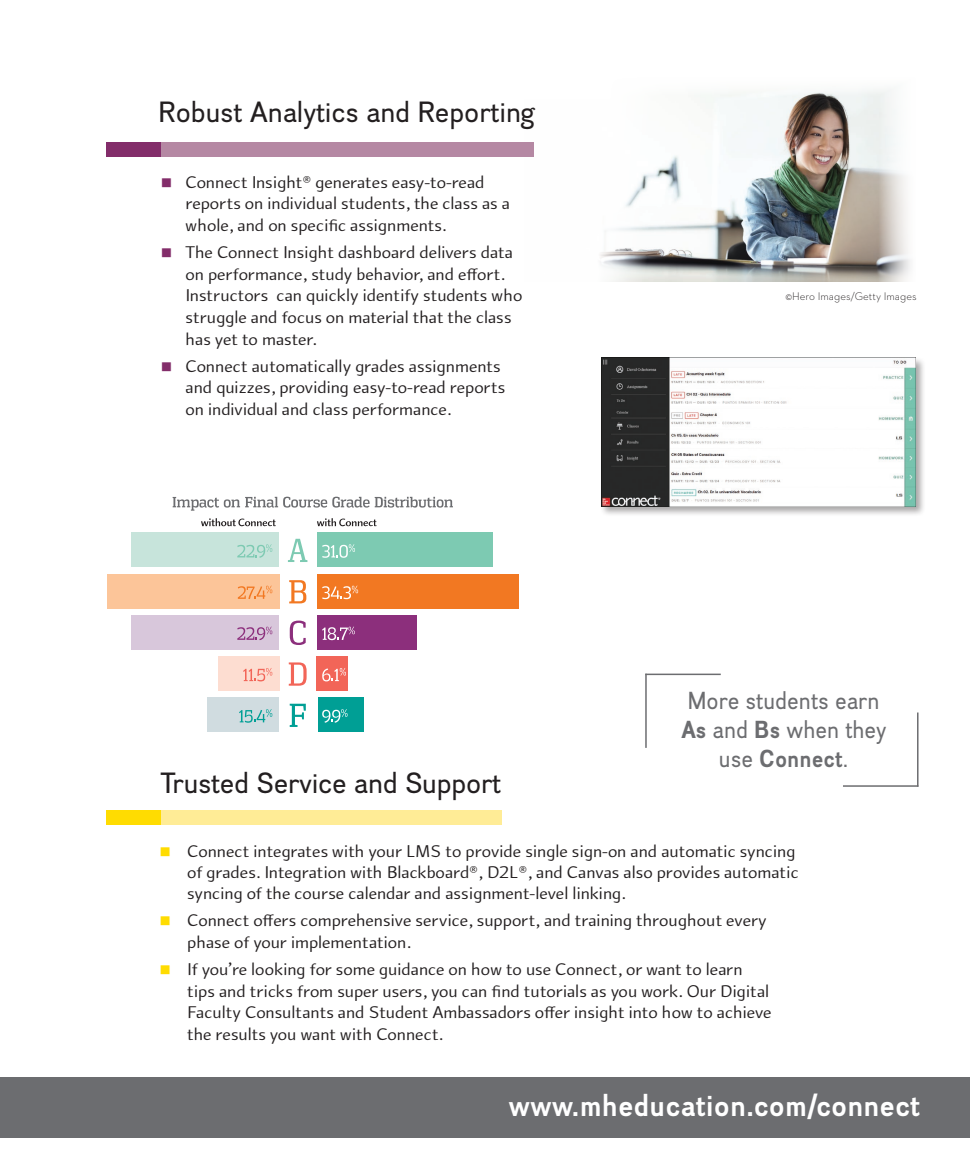
<style>
.page{position:relative;width:970px;height:1170px;background:#fff}
.page>*{position:absolute;margin:0;border:0;box-sizing:border-box;transform-origin:0 0}
.t1{font:700 30px "Divulge Rg";color:#fff}
.t2{font:28.5px "Divulge Rg";letter-spacing:-.01em;color:#231f20}
.t3{font:24px/28.8px "Divulge Rg";color:#6c6d70;text-align:center;scale:.95 1}
.t4{font:18px/21.6px "Arum Sans";color:#231f20}
.bch_fgc{font:300 11.25px "Neutraface 2 Text";color:#231f20}
.s1{font-family:"STIX General";font-size:21px;color:#832d6a}
.s2{font-weight:700}
.s3{font-family:"STIX General";font-size:21px;color:#ffdc01}
</style>
<div class="page">
<img style="left:600px;top:89px;width:311px;height:193px">
<hr style="left:645px;top:673px;width:75px;height:2px;background:#6c6d70">
<hr style="left:645px;top:673px;width:1px;height:74px;background:#6c6d70">
<hr style="left:843px;top:785px;width:75px;height:1px;background:#6c6d70">
<hr style="left:917px;top:712px;width:1px;height:74px;background:#6c6d70">
<div style="left:600px;top:356px;width:326px;height:160px;background:#231f20;opacity:.4"></div>
<img style="left:601px;top:358px;width:314px;height:148px">
<svg style="left:288px;top:538px;width:19px;height:24px"></svg>
<div style="left:317px;top:533px;width:175px;height:34px;background:#7dcab2"></div>
<div style="left:131px;top:533px;width:148px;height:34px;background:#c7e4db"></div>
<svg style="left:237px;top:544px;width:35px;height:13px"></svg>
<svg style="left:322px;top:544px;width:33px;height:13px"></svg>
<svg style="left:289px;top:580px;width:17px;height:23px"></svg>
<div style="left:317px;top:574px;width:201px;height:34px;background:#f27822"></div>
<div style="left:107px;top:574px;width:172px;height:34px;background:#fcc599"></div>
<svg style="left:238px;top:585px;width:34px;height:14px"></svg>
<svg style="left:322px;top:585px;width:36px;height:14px"></svg>
<svg style="left:290px;top:620px;width:16px;height:25px"></svg>
<div style="left:317px;top:615px;width:99px;height:34px;background:#8c2f7c"></div>
<div style="left:131px;top:615px;width:148px;height:34px;background:#d8c7db"></div>
<svg style="left:237px;top:626px;width:35px;height:14px"></svg>
<svg style="left:322px;top:626px;width:33px;height:14px"></svg>
<svg style="left:289px;top:662px;width:17px;height:23px"></svg>
<div style="left:317px;top:656px;width:31px;height:34px;background:#f26558"></div>
<div style="left:218px;top:656px;width:61px;height:34px;background:#fdddd1"></div>
<svg style="left:243px;top:668px;width:29px;height:13px"></svg>
<svg style="left:322px;top:668px;width:24px;height:13px"></svg>
<svg style="left:290px;top:703px;width:16px;height:24px"></svg>
<div style="left:318px;top:697px;width:45px;height:35px;background:#009f95"></div>
<div style="left:207px;top:697px;width:72px;height:35px;background:#d0dce0"></div>
<svg style="left:239px;top:709px;width:33px;height:13px"></svg>
<svg style="left:322px;top:709px;width:25px;height:13px"></svg>
<svg style="left:317px;top:518px;width:59px;height:8px"></svg>
<svg style="left:201px;top:518px;width:75px;height:8px"></svg>
<svg style="left:173px;top:496px;width:280px;height:14px"></svg>
<div style="left:107px;top:142px;width:54px;height:15px;background:#832d6a"></div>
<div style="left:161px;top:142px;width:372px;height:15px;background:#b588a3"></div>
<div style="left:107px;top:810px;width:54px;height:15px;background:#ffdc01"></div>
<div style="left:161px;top:810px;width:340px;height:15px;background:#ffec96"></div>
<div style="left:0;top:1077px;width:969px;height:60px;background:#6c6d70"></div>
<p class="t2" style="left:159px;top:93px;width:378px">Robust Analytics and Reporting</p>
<p class="t4" style="left:185px;top:172px;width:326px;text-indent:-24px"><span class="s1">▪</span> Connect Insight® generates easy-to-read reports on individual students, the class as a whole, and on specific assignments.</p>
<p class="t4" style="left:185px;top:242px;width:338px;text-indent:-24px"><span class="s1">▪</span> The Connect Insight dashboard delivers data on performance, study behavior, and effort.<br>Instructors can quickly identify students who struggle and focus on material that the class has yet to master.</p>
<p class="t4" style="left:185px;top:355px;width:321px;text-indent:-24px"><span class="s1">▪</span> Connect automatically grades assignments and quizzes, providing easy-to-read reports on individual and class performance.</p>
<p class="t2" style="left:160px;top:764px;width:342px">Trusted Service and Support</p>
<p class="bch_fgc" style="left:785px;top:289px;width:133px">©Hero Images/Getty Images</p>
<p class="t3" style="left:681px;top:685px;width:217px">More students earn<br><span class="s2">As</span> and <span class="s2">Bs</span> when they use <span class="s2">Connect</span>.</p>
<p class="t4" style="left:187px;top:840px;width:613px;text-indent:-27px"><span class="s3">▪</span> Connect integrates with your LMS to provide single sign-on and automatic syncing of grades. Integration with Blackboard®, D2L®, and Canvas also provides automatic syncing of the course calendar and assignment-level linking.</p>
<p class="t4" style="left:187px;top:909px;width:581px;text-indent:-27px"><span class="s3">▪</span> Connect offers comprehensive service, support, and training throughout every phase of your implementation.</p>
<p class="t4" style="left:187px;top:958px;width:585px;text-indent:-27px"><span class="s3">▪</span> If you’re looking for some guidance on how to use Connect, or want to learn tips and tricks from super users, you can find tutorials as you work. Our Digital Faculty Consultants and Student Ambassadors offer insight into how to achieve the results you want with Connect.</p>
<p class="t1" style="left:508px;top:1086px;width:413px">www.mheducation.com/connect</p>
</div>
